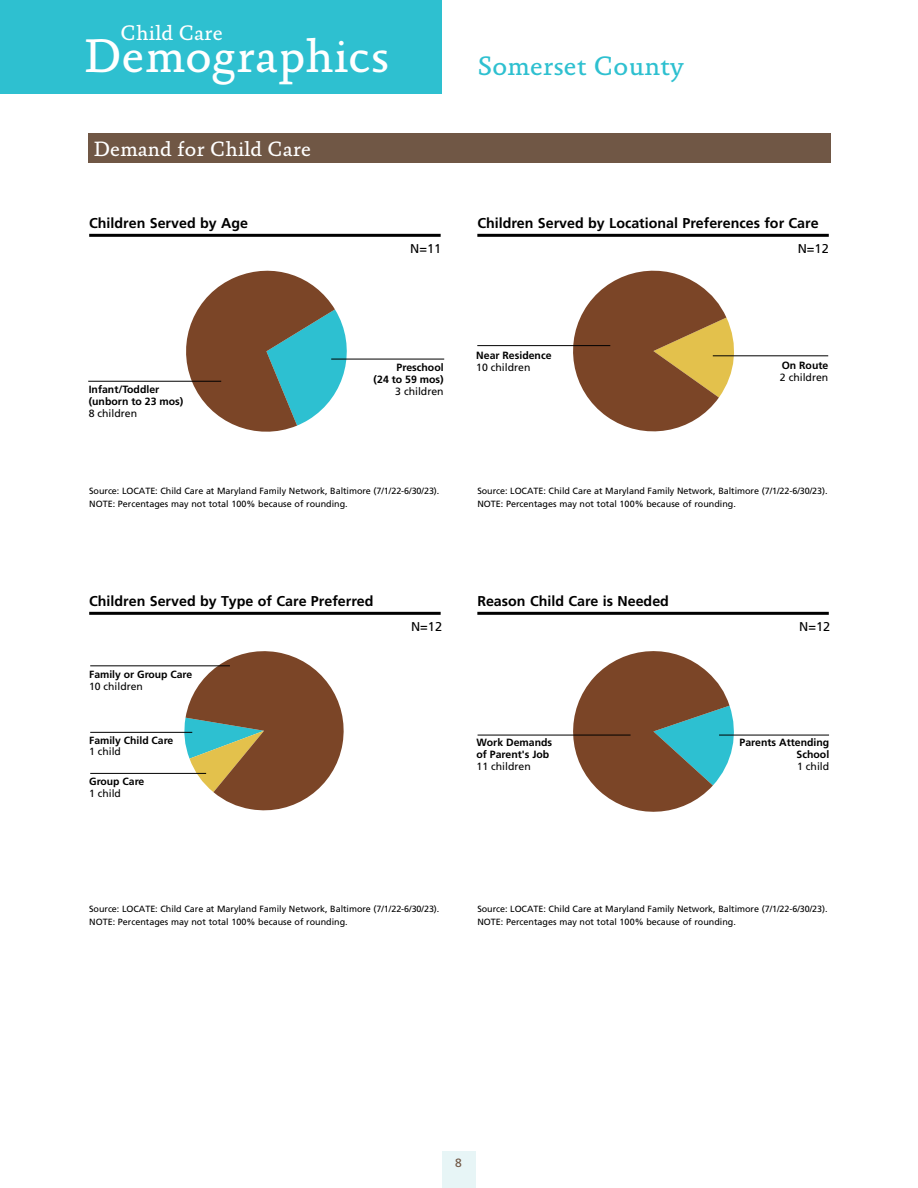
<style>
.page{position:relative;width:918px;height:1188px;background:#fff}
.page>*{position:absolute;margin:0;border:0;box-sizing:border-box;transform-origin:0 0}
.t1{font:47.85px "Absara";letter-spacing:.005em;color:#fff}
.t2{font:27px "Absara";color:#2ec0d0}
.t3{font:21.3px "Absara";color:#fff}
.t4{font:21px "Absara";color:#fff}
.chartheads{font:700 14.25px "Frutiger";color:#000}
.subchart{font:12.75px "Frutiger";color:#000}
.t5{font:12px "Frutiger";color:#705745}
.t6{font:700 10.5px/12px "Frutiger";color:#000}
.t7{font:10.5px/12px "Frutiger";color:#000}
.t8{font:700 10.35px/11.9px "Frutiger";color:#000}
.t9{font:9px "Frutiger";letter-spacing:-.005em;color:#000}
.s1{font-weight:400}
.s2{font-weight:700}
</style>
<div class="page">
<hr style="left:89px;top:234px;width:352px;height:3px;background:#000">
<hr style="left:477px;top:234px;width:352px;height:3px;background:#000">
<hr style="left:89px;top:612px;width:352px;height:3px;background:#000">
<hr style="left:477px;top:612px;width:352px;height:3px;background:#000">
<svg style="left:175px;top:271px;width:183px;height:161px"></svg>
<hr style="left:88px;top:381px;width:133px;height:1px;background:#000">
<hr style="left:331px;top:359px;width:113px;height:1px;background:#000">
<svg style="left:183px;top:651px;width:161px;height:159px"></svg>
<hr style="left:90px;top:666px;width:140px;height:1px;background:#000">
<hr style="left:90px;top:732px;width:102px;height:1px;background:#000">
<hr style="left:90px;top:773px;width:116px;height:1px;background:#000">
<svg style="left:564px;top:651px;width:175px;height:161px"></svg>
<hr style="left:478px;top:735px;width:153px;height:1px;background:#000">
<hr style="left:719px;top:735px;width:110px;height:1px;background:#000">
<svg style="left:562px;top:271px;width:177px;height:160px"></svg>
<hr style="left:477px;top:345px;width:133px;height:1px;background:#000">
<hr style="left:713px;top:356px;width:115px;height:1px;background:#000">
<div style="left:88px;top:133px;width:742px;height:30px;background:#705745"></div>
<div style="left:442px;top:1151px;width:34px;height:37px;background:#e7f5f6"></div>
<div style="left:0;top:0;width:441px;height:93px;background:#2ec0d0"></div>
<p class="t3" style="left:121px;top:20px;width:104px">Child Care</p>
<p class="t1" style="left:83px;top:28px;width:308px">Demographics</p>
<p class="t4" style="left:93px;top:137px;width:219px">Demand for Child Care</p>
<p class="t2" style="left:477px;top:50px;width:208px">Somerset County</p>
<p class="chartheads" style="left:89px;top:215px;width:160px">Children Served by Age</p>
<p class="chartheads" style="left:477px;top:215px;width:343px">Children Served by Locational Preferences for Care</p>
<p class="t6" style="left:89px;top:383px;width:96px">Infant/Toddler (unborn to 23 mos)<br><span class="s1">8 children</span></p>
<p class="subchart" style="left:410px;top:241px;width:33px">N=11</p>
<p class="subchart" style="left:798px;top:241px;width:33px">N=12</p>
<p class="t6" style="left:374px;top:361px;width:72px;text-align:right">Preschool<br>(24 to 59 mos)<br><span class="s1">3 children</span></p>
<p class="t6" style="left:476px;top:349px;width:77px">Near Residence<br><span class="s1">10 children</span></p>
<p class="t7" style="left:780px;top:359px;width:50px"><span class="s2">On Route<br></span>2 children</p>
<p class="t9" style="left:89px;top:486px;width:352px">Source: LOCATE: Child Care at Maryland Family Network, Baltimore (7/1/22-6/30/23).</p>
<p class="t9" style="left:89px;top:499px;width:260px">NOTE: Percentages may not total 100% because of rounding.</p>
<p class="t9" style="left:477px;top:486px;width:352px">Source: LOCATE: Child Care at Maryland Family Network, Baltimore (7/1/22-6/30/23).</p>
<p class="t9" style="left:477px;top:498px;width:260px">NOTE: Percentages may not total 100% because of rounding.</p>
<p class="chartheads" style="left:89px;top:593px;width:286px">Children Served by Type of Care Preferred</p>
<p class="chartheads" style="left:477px;top:593px;width:193px">Reason Child Care is Needed</p>
<p class="t8" style="left:89px;top:668px;width:105px">Family or Group Care<br><span class="s1">10 children</span></p>
<p class="subchart" style="left:411px;top:620px;width:33px">N=12</p>
<p class="subchart" style="left:799px;top:620px;width:33px">N=12</p>
<p class="t8" style="left:89px;top:734px;width:86px">Family Child Care<br><span class="s1">1 child</span></p>
<p class="t6" style="left:477px;top:737px;width:77px">Work Demands of Parent's Job<br><span class="s1">11 children</span></p>
<p class="t6" style="left:797px;top:737px;width:34px;text-align:justify;text-indent:-57px">Parents Attending School <span class="s1">1 child</span></p>
<p class="t8" style="left:89px;top:775px;width:57px">Group Care<br><span class="s1">1 child</span></p>
<p class="t9" style="left:89px;top:904px;width:352px">Source: LOCATE: Child Care at Maryland Family Network, Baltimore (7/1/22-6/30/23).</p>
<p class="t9" style="left:89px;top:916px;width:260px">NOTE: Percentages may not total 100% because of rounding.</p>
<p class="t9" style="left:477px;top:904px;width:352px">Source: LOCATE: Child Care at Maryland Family Network, Baltimore (7/1/22-6/30/23).</p>
<p class="t9" style="left:477px;top:916px;width:260px">NOTE: Percentages may not total 100% because of rounding.</p>
<p class="t5" style="left:455px;top:1155px;width:8px">8</p>
</div>
